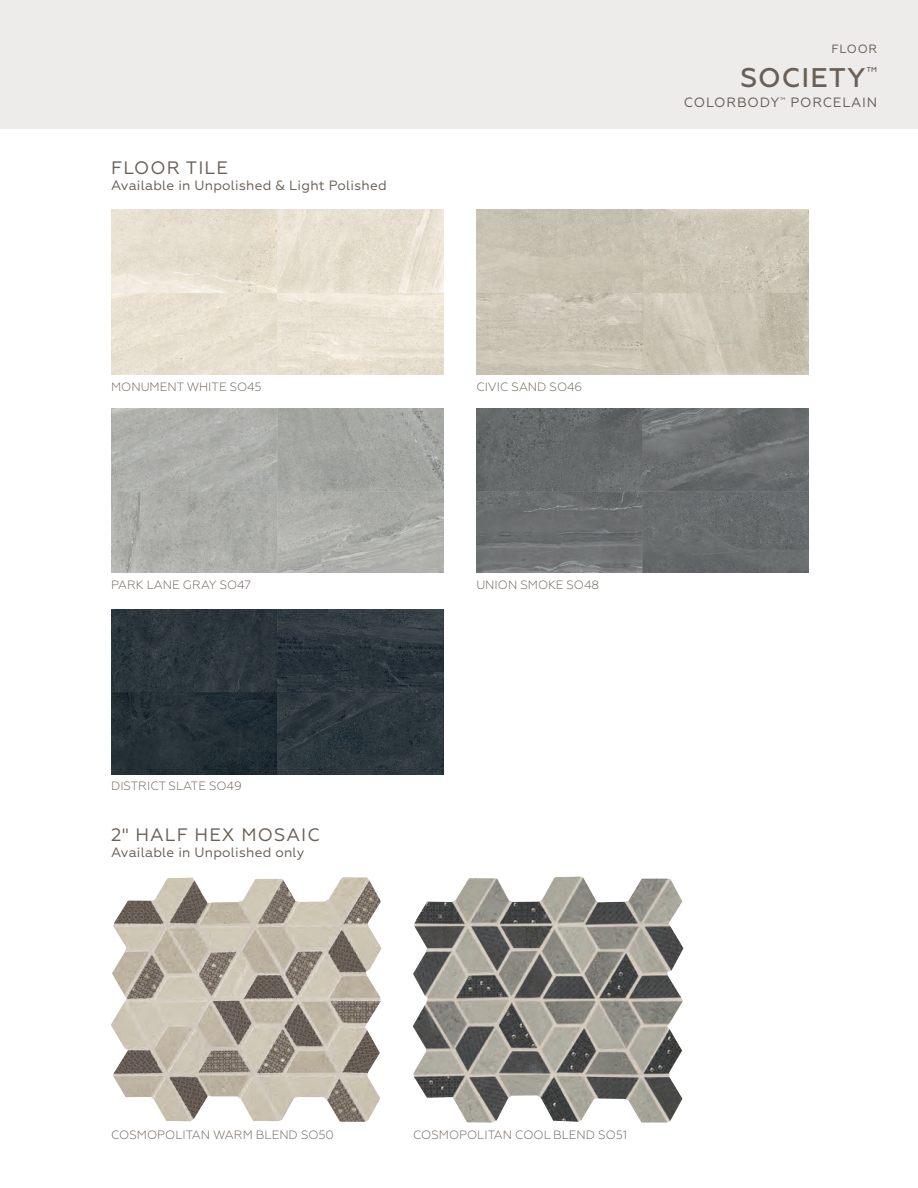
<style>
.page{position:relative;width:918px;height:1188px;background:#fff}
.page>*{position:absolute;margin:0;border:0;box-sizing:border-box;transform-origin:0 0}
.DAL_SS_Header_-_Insi{font:500 27px "Geometria";letter-spacing:.04em;color:#6a6058}
.t1{font:18px "Geometria";letter-spacing:.06em;color:#6a6058}
.DAL_SS_Header_Second{font:13.5px "Geometria";letter-spacing:.02em;color:#6a6058}
.DAL_SS_Header_Second-2{font:13.5px "Geometria";letter-spacing:.06em;color:#6a6058}
.DAL_SS_Swatch_Descri{font:300 12px "Geometria";color:#6a6058}
.DAL_SS_Header_Produc{font:12px "Geometria";letter-spacing:.06em;color:#6a6058}
</style>
<div class="page">
<div style="left:0;top:0;width:918px;height:129px;background:#edeceb"></div>
<img style="left:111px;top:210px;width:332px;height:165px">
<img style="left:476px;top:210px;width:333px;height:165px">
<img style="left:111px;top:408px;width:332px;height:165px">
<img style="left:476px;top:408px;width:333px;height:165px">
<img style="left:111px;top:610px;width:332px;height:164px">
<img style="left:111px;top:877px;width:271px;height:245px">
<img style="left:413px;top:876px;width:270px;height:247px">
<p class="t1" style="left:111px;top:157px;width:118px">FLOOR TILE</p>
<p class="DAL_SS_Header_Second" style="left:111px;top:177px;width:277px">Available in Unpolished &amp; Light Polished</p>
<p class="DAL_SS_Swatch_Descri" style="left:111px;top:380px;width:152px">MONUMENT WHITE SO45</p>
<p class="DAL_SS_Swatch_Descri" style="left:476px;top:380px;width:107px">CIVIC SAND SO46</p>
<p class="DAL_SS_Swatch_Descri" style="left:111px;top:578px;width:142px">PARK LANE GRAY SO47</p>
<p class="DAL_SS_Swatch_Descri" style="left:476px;top:578px;width:124px">UNION SMOKE SO48</p>
<p class="DAL_SS_Swatch_Descri" style="left:111px;top:779px;width:132px">DISTRICT SLATE SO49</p>
<p class="t1" style="left:111px;top:824px;width:210px">2" HALF HEX MOSAIC</p>
<p class="DAL_SS_Header_Second" style="left:111px;top:845px;width:195px">Available in Unpolished only</p>
<p class="DAL_SS_Header_Produc" style="left:831px;top:42px;width:47px">FLOOR</p>
<p class="DAL_SS_Header_-_Insi" style="left:740px;top:62px;width:139px">SOCIETY<sup>™</sup></p>
<p class="DAL_SS_Header_Second-2" style="left:684px;top:95px;width:195px">COLORBODY<sup>™</sup> PORCELAIN</p>
<p class="DAL_SS_Swatch_Descri" style="left:111px;top:1128px;width:224px">COSMOPOLITAN WARM BLEND SO50</p>
<p class="DAL_SS_Swatch_Descri" style="left:413px;top:1128px;width:216px">COSMOPOLITAN COOL BLEND SO51</p>
</div>
